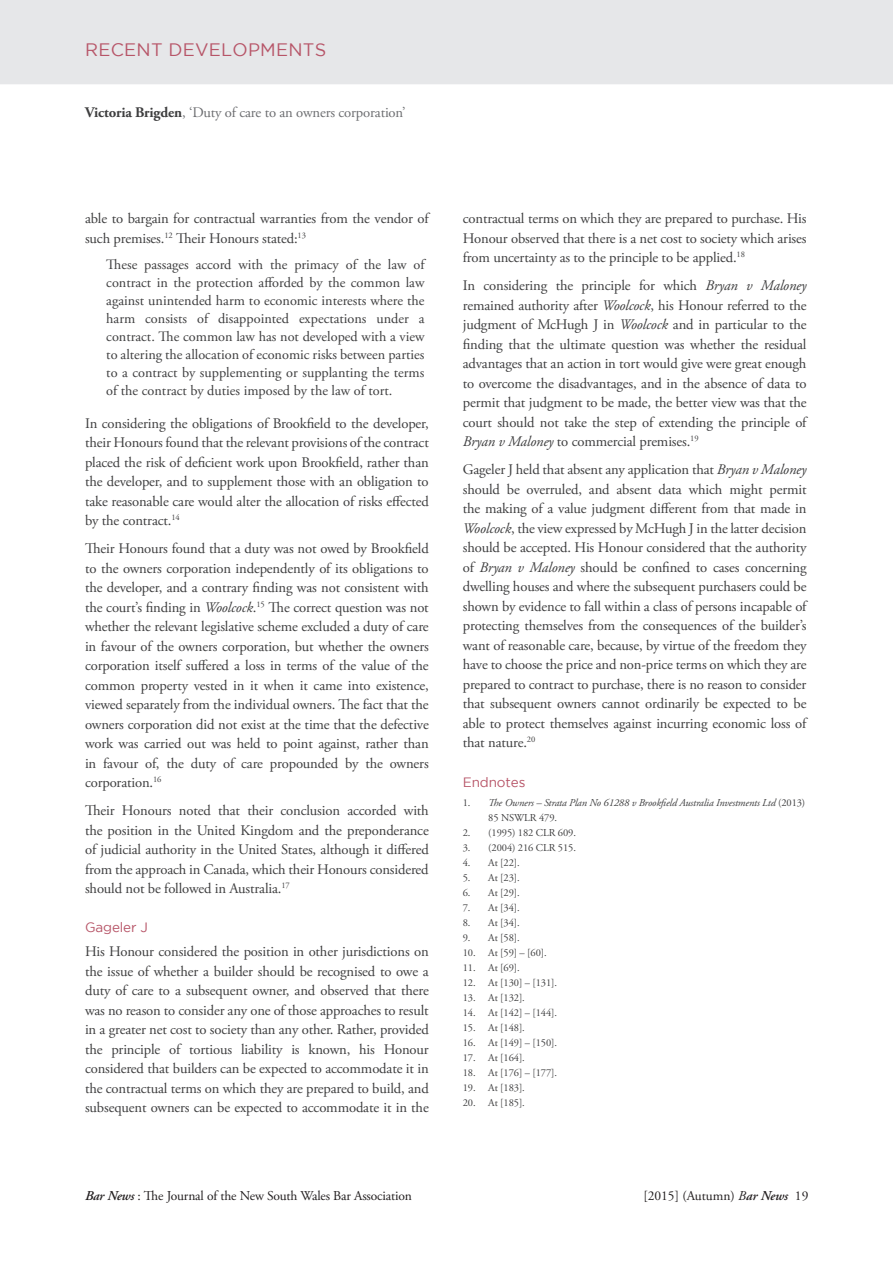
<style>
.page{position:relative;width:893px;height:1263px;background:#fff}
.page>*{position:absolute;margin:0;border:0;box-sizing:border-box;transform-origin:0 0}
.t1{font:18px "Gotham";letter-spacing:.015em;color:#b75568}
.t2{font:14.7px/19.5px "Adobe Garamond Pro";letter-spacing:-.01em;color:#3e3e3f;text-align:justify}
.t3{font:14.7px "Adobe Garamond Pro";letter-spacing:-.01em;color:#6c6d70}
.t4{font:14.25px/18px "Adobe Garamond Pro";color:#3e3e3f;text-align:justify}
.t5{font:13.5px "Adobe Garamond Pro";letter-spacing:-.01em;color:#231f20}
.t6{font:13.5px "Gotham";letter-spacing:-.01em;color:#b75568}
.t7{font:10.5px "Adobe Garamond Pro";letter-spacing:-.01em;color:#3e3e3f}
.t8{font:italic 10.5px/15px "Adobe Garamond Pro";letter-spacing:-.01em;color:#3e3e3f}
.s1{font-weight:700;color:#3e3e3f}
.s2{font-style:italic}
.s3{font-style:normal}
.s4{font-weight:600;font-style:italic}
</style>
<div class="page">
<div style="left:0;top:0;width:893px;height:84px;background:#e6e7e9"></div>
<p class="t1" style="left:85px;top:39px;width:243px">RECENT DEVELOPMENTS</p>
<p class="t3" style="left:85px;top:103px;width:322px"><span class="s1">Victoria Brigden</span>, ‘Duty of care to an owners corporation’</p>
<p class="t2" style="left:85px;top:209px;width:345px">able to bargain for contractual warranties from the vendor of such premises.<sup>12</sup> Their Honours stated:<sup>13</sup></p>
<p class="t4" style="left:106px;top:256px;width:320px">These passages accord with the primacy of the law of contract in the protection afforded by the common law against unintended harm to economic interests where the harm consists of disappointed expectations under a contract. The common law has not developed with a view to altering the allocation of economic risks between parties to a contract by supplementing or supplanting the terms of the contract by duties imposed by the law of tort.</p>
<p class="t2" style="left:85px;top:414px;width:345px">In considering the obligations of Brookfield to the developer, their Honours found that the relevant provisions of the contract placed the risk of deficient work upon Brookfield, rather than the developer, and to supplement those with an obligation to take reasonable care would alter the allocation of risks effected by the contract.<sup>14</sup></p>
<p class="t2" style="left:85px;top:539px;width:345px">Their Honours found that a duty was not owed by Brookfield to the owners corporation independently of its obligations to the developer, and a contrary finding was not consistent with the court’s finding in <span class="s2">Woolcock</span>.<sup>15</sup> The correct question was not whether the relevant legislative scheme excluded a duty of care in favour of the owners corporation, but whether the owners corporation itself suffered a loss in terms of the value of the common property vested in it when it came into existence, viewed separately from the individual owners. The fact that the owners corporation did not exist at the time that the defective work was carried out was held to point against, rather than in favour of, the duty of care propounded by the owners corporation.<sup>16</sup></p>
<p class="t2" style="left:85px;top:801px;width:345px">Their Honours noted that their conclusion accorded with the position in the United Kingdom and the preponderance of judicial authority in the United States, although it differed from the approach in Canada, which their Honours considered should not be followed in Australia.<sup>17</sup></p>
<p class="t6" style="left:85px;top:920px;width:64px">Gageler J</p>
<p class="t2" style="left:85px;top:942px;width:345px">His Honour considered the position in other jurisdictions on the issue of whether a builder should be recognised to owe a duty of care to a subsequent owner, and observed that there was no reason to consider any one of those approaches to result in a greater net cost to society than any other. Rather, provided the principle of tortious liability is known, his Honour considered that builders can be expected to accommodate it in the contractual terms on which they are prepared to build, and subsequent owners can be expected to accommodate it in the</p>
<p class="t2" style="left:463px;top:209px;width:345px">contractual terms on which they are prepared to purchase. His Honour observed that there is a net cost to society which arises from uncertainty as to the principle to be applied.<sup>18</sup></p>
<p class="t2" style="left:463px;top:276px;width:345px">In considering the principle for which <span class="s2">Bryan v Maloney </span>remained authority after <span class="s2">Woolcock</span>, his Honour referred to the judgment of McHugh J in <span class="s2">Woolcock</span> and in particular to the finding that the ultimate question was whether the residual advantages that an action in tort would give were great enough to overcome the disadvantages, and in the absence of data to permit that judgment to be made, the better view was that the court should not take the step of extending the principle of <span class="s2">Bryan v Maloney</span> to commercial premises.<sup>19</sup></p>
<p class="t2" style="left:463px;top:460px;width:345px">Gageler J held that absent any application that <span class="s2">Bryan v Maloney </span>should be overruled, and absent data which might permit the making of a value judgment different from that made in <span class="s2">Woolcock</span>, the view expressed by McHugh J in the latter decision should be accepted. His Honour considered that the authority of <span class="s2">Bryan v Maloney</span> should be confined to cases concerning dwelling houses and where the subsequent purchasers could be shown by evidence to fall within a class of persons incapable of protecting themselves from the consequences of the builder’s want of reasonable care, because, by virtue of the freedom they have to choose the price and non-price terms on which they are prepared to contract to purchase, there is no reason to consider that subsequent owners cannot ordinarily be expected to be able to protect themselves against incurring economic loss of that nature.<sup>20</sup></p>
<p class="t6" style="left:463px;top:774px;width:64px">Endnotes</p>
<p class="t8" style="left:488px;top:795px;width:318px;text-indent:-26px"><span class="s3">1.</span> The Owners – Strata Plan No 61288 v Brookfield Australia Investments Ltd <span class="s3">(2013)<br>85 NSWLR 479.</span></p>
<p class="t7" style="left:463px;top:826px;width:115px">2. (1995) 182 CLR 609.</p>
<p class="t7" style="left:463px;top:841px;width:115px">3. (2004) 216 CLR 515.</p>
<p class="t7" style="left:463px;top:856px;width:58px">4. At [22].</p>
<p class="t7" style="left:463px;top:871px;width:58px">5. At [23].</p>
<p class="t7" style="left:463px;top:886px;width:58px">6. At [29].</p>
<p class="t7" style="left:463px;top:901px;width:58px">7. At [34].</p>
<p class="t7" style="left:463px;top:916px;width:58px">8. At [34].</p>
<p class="t7" style="left:463px;top:931px;width:58px">9. At [58].</p>
<p class="t7" style="left:463px;top:946px;width:85px">10. At [59] – [60].</p>
<p class="t7" style="left:463px;top:961px;width:58px">11. At [69].</p>
<p class="t7" style="left:463px;top:976px;width:96px">12. At [130] – [131].</p>
<p class="t7" style="left:463px;top:991px;width:64px">13. At [132].</p>
<p class="t7" style="left:463px;top:1006px;width:96px">14. At [142] – [144].</p>
<p class="t7" style="left:463px;top:1021px;width:64px">15. At [148].</p>
<p class="t7" style="left:463px;top:1036px;width:96px">16. At [149] – [150].</p>
<p class="t7" style="left:463px;top:1051px;width:64px">17. At [164].</p>
<p class="t7" style="left:463px;top:1066px;width:96px">18. At [176] – [177].</p>
<p class="t7" style="left:463px;top:1081px;width:64px">19. At [183].</p>
<p class="t7" style="left:463px;top:1096px;width:64px">20. At [185].</p>
<p class="t5" style="left:85px;top:1188px;width:328px"><span class="s4">Bar News</span> : The Journal of the New South Wales Bar Association</p>
<p class="t5" style="left:643px;top:1188px;width:167px">[2015] (Autumn) <span class="s2">B</span><span class="s4">ar News</span> 19</p>
</div>
